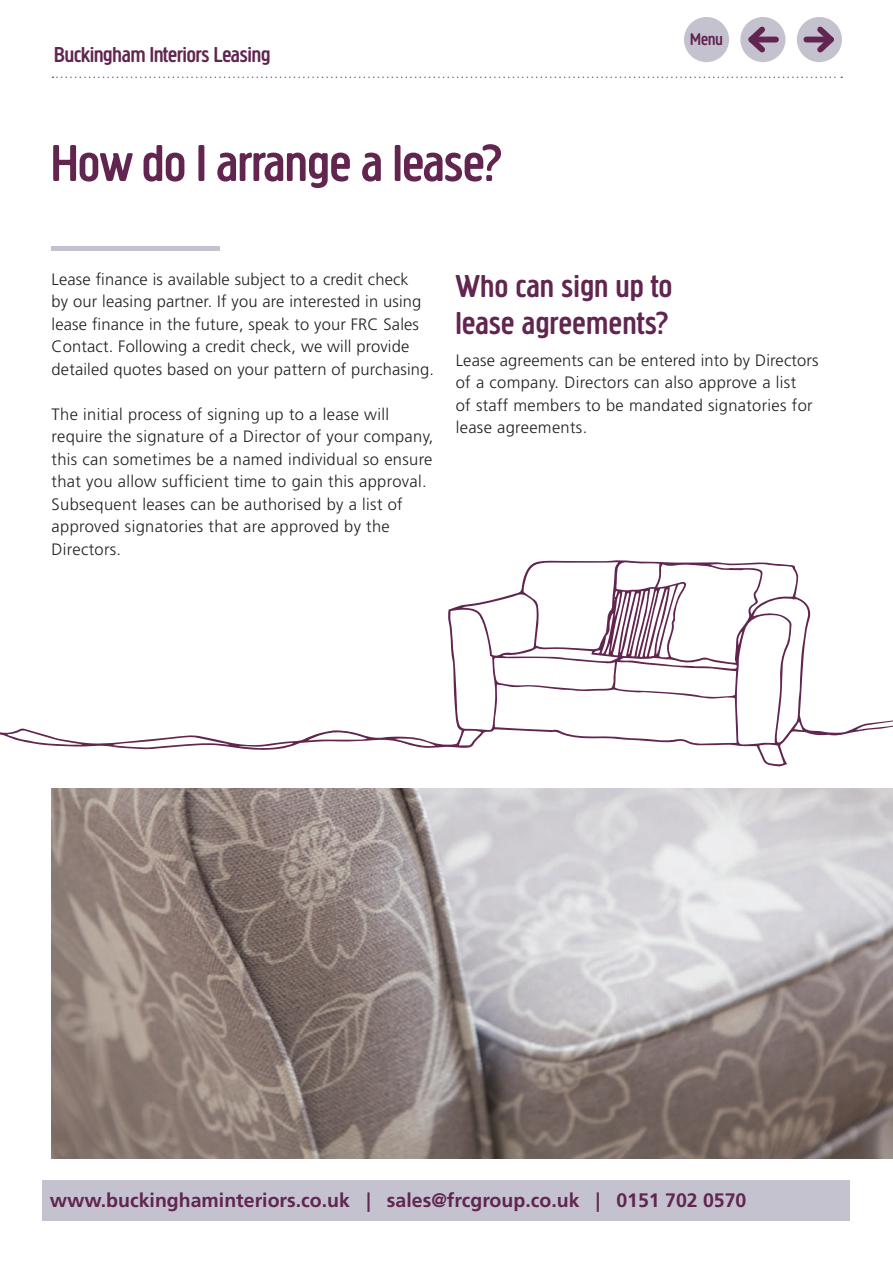
<style>
.page{position:relative;width:893px;height:1263px;background:#fff}
.page>*{position:absolute;margin:0;border:0;box-sizing:border-box;transform-origin:0 0}
.t1{font:500 54px "Creighton Pro";color:#612550}
.t2{font:500 33px/37.5px "Creighton Pro";letter-spacing:.02em;color:#612550}
.t3{font:500 22.5px "Creighton Pro";color:#612550}
.t4{font:700 19.5px "Frutiger LT";color:#612550}
.t5{font:500 17.55px "Creighton Pro";color:#612550}
.t6{font:300 16.5px/22.5px "Frutiger LT";letter-spacing:.02em;color:#231f20}
</style>
<div class="page">
<div style="left:797px;top:17px;width:45px;height:45px;background:#c5c2d0;border-radius:50%"></div>
<div style="left:806px;top:37px;width:25px;height:6px;background:#612550"></div>
<svg style="left:812px;top:21px;width:28px;height:37px"></svg>
<div style="left:740px;top:17px;width:45px;height:45px;background:#c5c2d0;border-radius:50%"></div>
<div style="left:751px;top:37px;width:25px;height:6px;background:#612550"></div>
<svg style="left:743px;top:21px;width:27px;height:37px"></svg>
<div style="left:684px;top:17px;width:45px;height:45px;background:#c5c2d0;border-radius:50%"></div>
<svg style="left:52px;top:77px;width:790px;height:1px"></svg>
<hr style="left:51px;top:247px;width:168px;height:4px;background:#c5c2d0">
<img style="left:52px;top:789px;width:841px;height:370px">
<svg style="left:0;top:560px;width:893px;height:206px"></svg>
<div style="left:43px;top:1180px;width:807px;height:40px;background:#c5c2d0"></div>
<h3 class="t3" style="left:54px;top:42px;width:218px">Buckingham Interiors Leasing</h3>
<h1 class="t1" style="left:51px;top:132px;width:453px">How do I arrange a lease?</h1>
<p class="t5" style="left:690px;top:29px;width:34px">Menu</p>
<p class="t6" style="left:52px;top:268px;width:384px">Lease finance is available subject to a credit check<br>by our leasing partner. If you are interested in using lease finance in the future, speak to your FRC Sales Contact. Following a credit check, we will provide detailed quotes based on your pattern of purchasing.</p>
<p class="t6" style="left:52px;top:403px;width:383px">The initial process of signing up to a lease will require the signature of a Director of your company, this can sometimes be a named individual so ensure that you allow sufficient time to gain this approval.<br>Subsequent leases can be authorised by a list of approved signatories that are approved by the Directors.</p>
<h2 class="t2" style="left:456px;top:267px;width:218px">Who can sign up to lease agreements?</h2>
<p class="t6" style="left:456px;top:349px;width:364px">Lease agreements can be entered into by Directors of a company. Directors can also approve a list<br>of staff members to be mandated signatories for lease agreements.</p>
<p class="t4" style="left:50px;top:1189px;width:698px">www.buckinghaminteriors.co.uk | sales@frcgroup.co.uk | 0151 702 0570</p>
</div>
